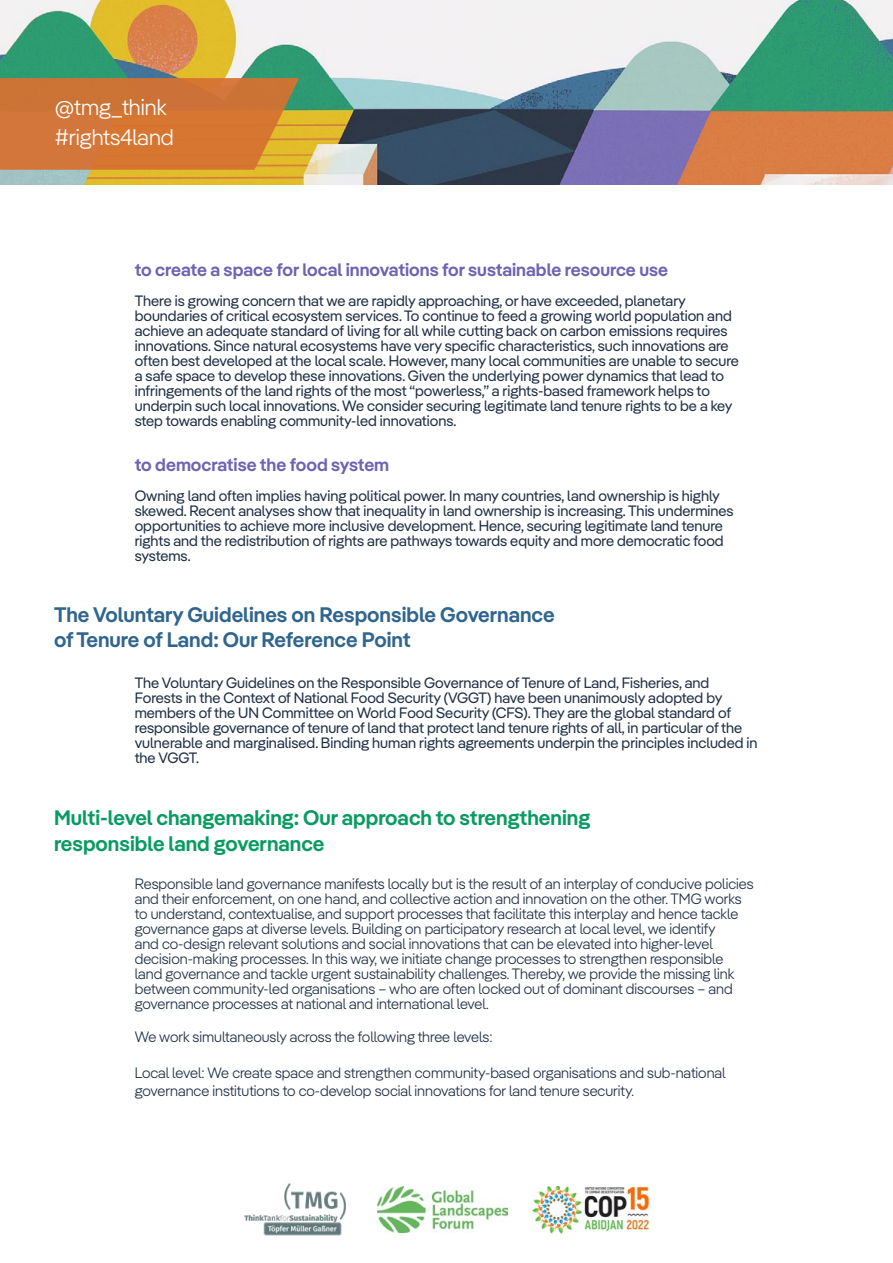
<style>
.page{position:relative;width:893px;height:1263px;background:#fff}
.page>*{position:absolute;margin:0;border:0;box-sizing:border-box;transform-origin:0 0}
.t1{font:300 22.5px/30px "Pangea";color:#fff}
.t2{font:600 21px/25.2px "Pangea";color:#30658d}
.t3{font:600 21px/25.2px "Pangea";color:#089b61}
.t4{font:600 18px "Pangea";color:#6f62b1}
.t5{font:15px/15px "Pangea";color:#202f46}
.t6{font:300 15px/15px "Pangea";color:#202f46}
</style>
<div class="page">
<img style="left:0;top:0;width:893px;height:185px">
<svg style="left:0;top:78px;width:299px;height:92px;background:#d17935"></svg>
<img style="left:532px;top:1186px;width:118px;height:47px">
<img style="left:244px;top:1183px;width:102px;height:53px">
<img style="left:378px;top:1187px;width:130px;height:46px">
<h1 class="t1" style="left:55px;top:91px;width:120px">@tmg_think #rights4land</h1>
<p class="t4" style="left:135px;top:256px;width:535px">to create a space for local innovations for sustainable resource use</p>
<p class="t5" style="left:135px;top:292px;width:606px">There is growing concern that we are rapidly approaching, or have exceeded, planetary boundaries of critical ecosystem services. To continue to feed a growing world population and achieve an adequate standard of living for all while cutting back on carbon emissions requires innovations. Since natural ecosystems have very specific characteristics, such innovations are often best developed at the local scale. However, many local communities are unable to secure a safe space to develop these innovations. Given the underlying power dynamics that lead to infringements of the land rights of the most “powerless,” a rights-based framework helps to underpin such local innovations. We consider securing legitimate land tenure rights to be a key step towards enabling community-led innovations.</p>
<p class="t4" style="left:135px;top:451px;width:256px">to democratise the food system</p>
<p class="t5" style="left:135px;top:487px;width:600px">Owning land often implies having political power. In many countries, land ownership is highly skewed. Recent analyses show that inequality in land ownership is increasing. This undermines opportunities to achieve more inclusive development. Hence, securing legitimate land tenure rights and the redistribution of rights are pathways towards equity and more democratic food systems.</p>
<h2 class="t2" style="left:54px;top:601px;width:502px">The Voluntary Guidelines on Responsible Governance of Tenure of Land: Our Reference Point</h2>
<p class="t5" style="left:135px;top:675px;width:624px">The Voluntary Guidelines on the Responsible Governance of Tenure of Land, Fisheries, and Forests in the Context of National Food Security (VGGT) have been unanimously adopted by members of the UN Committee on World Food Security (CFS). They are the global standard of responsible governance of tenure of land that protect land tenure rights of all, in particular of the vulnerable and marginalised. Binding human rights agreements underpin the principles included in the VGGT.</p>
<h2 class="t3" style="left:54px;top:805px;width:538px">Multi-level changemaking: Our approach to strengthening responsible land governance</h2>
<p class="t6" style="left:135px;top:876px;width:620px">Responsible land governance manifests locally but is the result of an interplay of conducive policies and their enforcement, on one hand, and collective action and innovation on the other. TMG works to understand, contextualise, and support processes that facilitate this interplay and hence tackle governance gaps at diverse levels. Building on participatory research at local level, we identify<br>and co-design relevant solutions and social innovations that can be elevated into higher-level decision-making processes. In this way, we initiate change processes to strengthen responsible land governance and tackle urgent sustainability challenges. Thereby, we provide the missing link between community-led organisations – who are often locked out of dominant discourses – and governance processes at national and international level.</p>
<p class="t6" style="left:135px;top:1029px;width:359px">We work simultaneously across the following three levels:</p>
<p class="t6" style="left:135px;top:1063px;width:593px;line-height:18px">Local level: We create space and strengthen community-based organisations and sub-national governance institutions to co-develop social innovations for land tenure security.</p>
</div>
